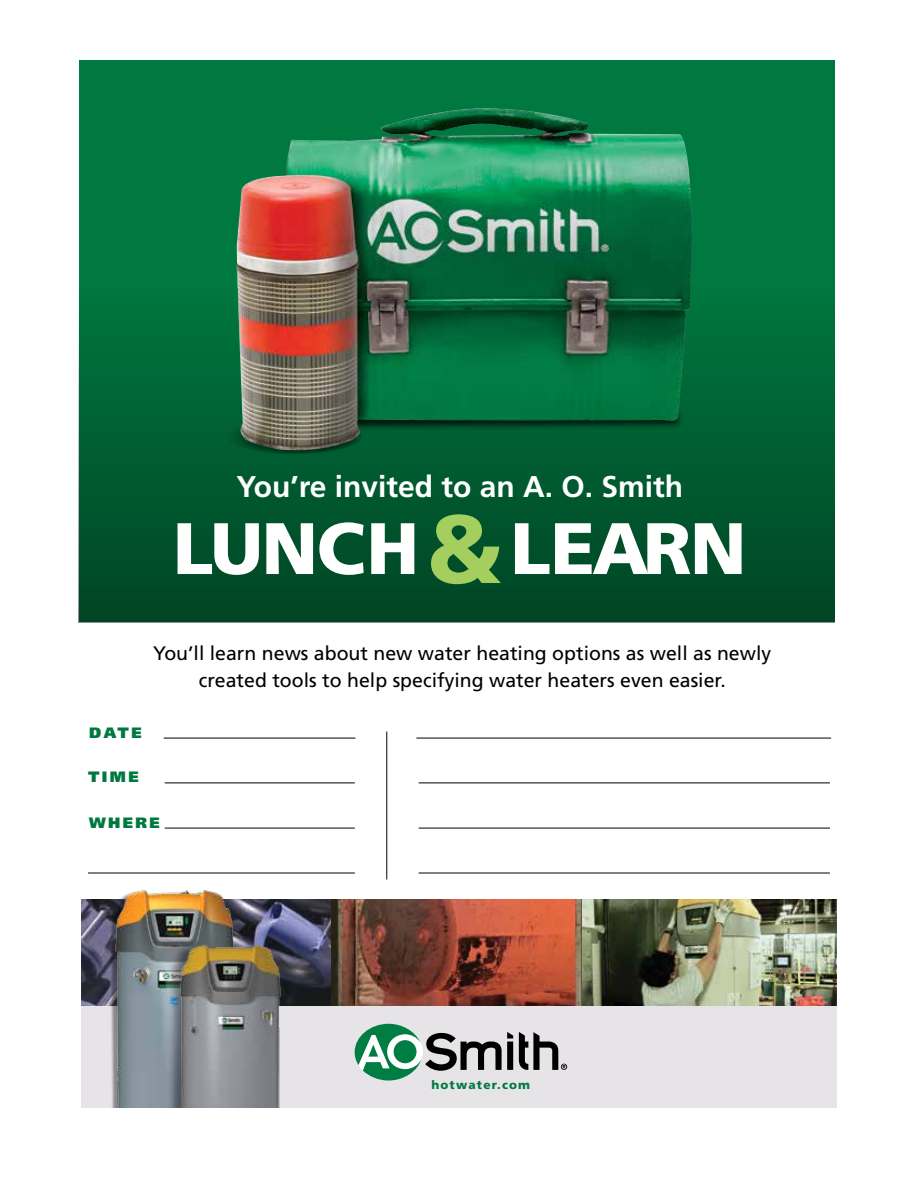
<style>
.page{position:relative;width:918px;height:1188px;background:#fff}
.page>*{position:absolute;margin:0;border:0;box-sizing:border-box;transform-origin:0 0}
.t1{font:900 72.75px "Frutiger LT Std";letter-spacing:-.02em;color:#fff}
.t2{font:700 30px "Frutiger LT Std";color:#fff}
.t3{font:19.5px/26.4px "Frutiger LT Std";color:#000;text-align:center}
.t4{font:900 15px "Frutiger LT Std";letter-spacing:.16em;color:#007940}
.t5{font:900 11.85px "Frutiger LT Std";letter-spacing:.1em;color:#007940}
.s1{font-size:96.75px;color:#a4cf5f}
</style>
<div class="page">
<div style="left:81px;top:946px;width:756px;height:162px;background:#e7e4e7"></div>
<svg style="left:519px;top:1032px;width:48px;height:38px"></svg>
<svg style="left:355px;top:1024px;width:158px;height:57px"></svg>
<img style="left:82px;top:900px;width:250px;height:105px">
<img style="left:332px;top:900px;width:251px;height:105px">
<img style="left:583px;top:900px;width:254px;height:105px">
<img style="left:97px;top:890px;width:157px;height:218px">
<div style="left:79px;top:60px;width:756px;height:562px;background:#007940"></div>
<div style="left:79px;top:177px;width:756px;height:445px;background:linear-gradient(to bottom,#008245,#004726)"></div>
<svg style="left:224px;top:419px;width:138px;height:35px"></svg>
<img style="left:236px;top:108px;width:456px;height:342px">
<hr style="left:165px;top:783px;width:190px;height:1px;background:#000">
<hr style="left:419px;top:783px;width:411px;height:1px;background:#000">
<hr style="left:165px;top:828px;width:190px;height:1px;background:#000">
<hr style="left:419px;top:828px;width:411px;height:1px;background:#000">
<hr style="left:88px;top:873px;width:267px;height:1px;background:#000">
<hr style="left:419px;top:873px;width:411px;height:1px;background:#000">
<hr style="left:164px;top:738px;width:191px;height:1px;background:#000">
<hr style="left:416px;top:738px;width:415px;height:1px;background:#000">
<hr style="left:386px;top:732px;width:1px;height:147px;background:#000">
<div style="left:168px;top:943px;width:43px;height:217px;background:#000;opacity:.4"></div>
<img style="left:172px;top:941px;width:116px;height:167px">
<div style="left:53px;top:1108px;width:796px;height:80px;background:#fff"></div>
<h2 class="t2" style="left:236px;top:469px;width:448px">You’re invited to an A. O. Smith</h2>
<h1 class="t1" style="left:173px;top:505px;width:575px">LUNCH <span class="s1">&amp;</span> LEARN</h1>
<p class="t3" style="left:153px;top:640px;width:619px">You’ll learn news about new water heating options as well as newly created tools to help specifying water heaters even easier.</p>
<p class="t4" style="left:89px;top:724px;width:54px">DATE</p>
<p class="t4" style="left:88px;top:768px;width:52px">TIME</p>
<p class="t4" style="left:89px;top:813px;width:72px">WHERE</p>
<p class="t5" style="left:431px;top:1078px;width:100px">hotwater.com</p>
</div>
